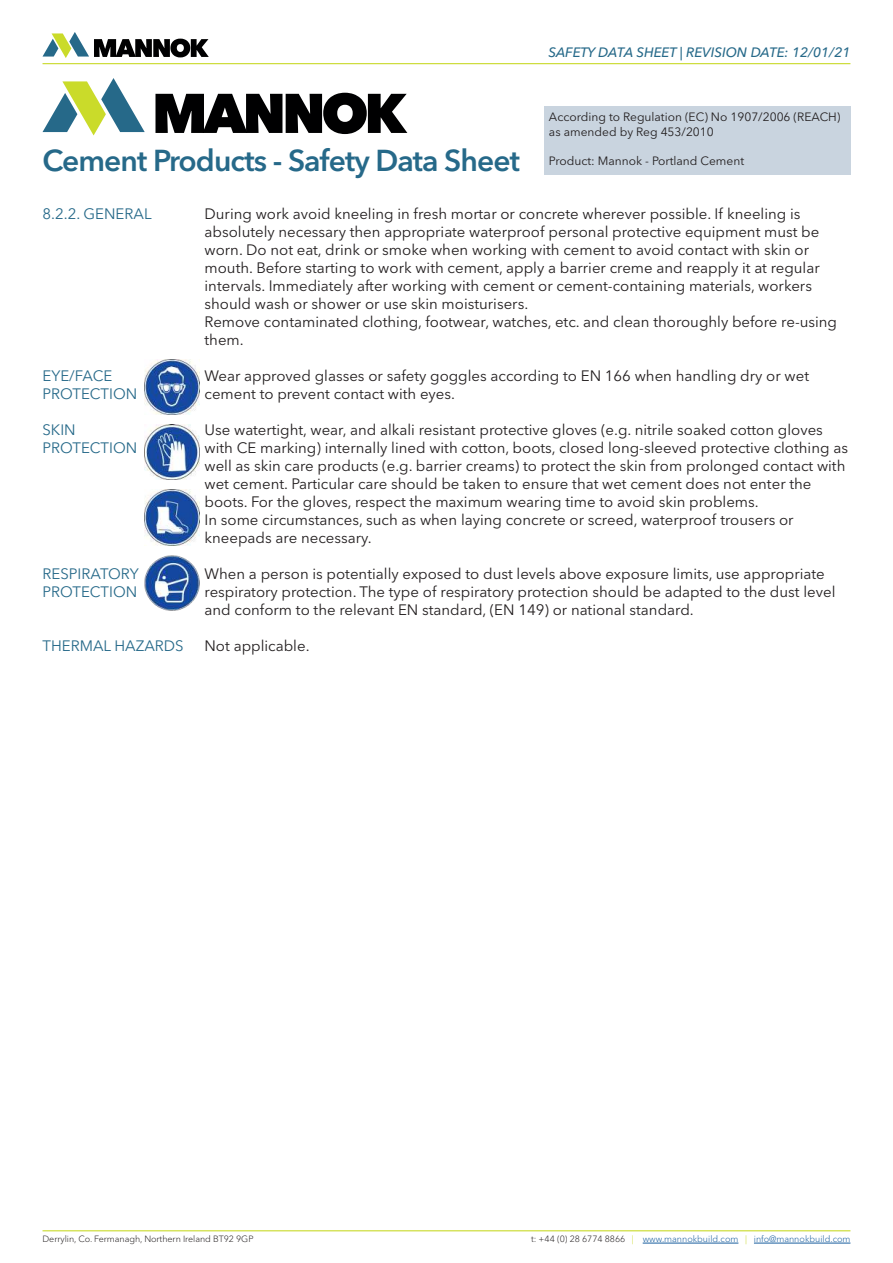
<style>
.page{position:relative;width:893px;height:1263px;background:#fff}
.page>*{position:absolute;margin:0;border:0;box-sizing:border-box;transform-origin:0 0}
.t1{font:600 30px "Avenir Next LT Pro";letter-spacing:-.03em;color:#266989}
.t2{font:15px/18px "Avenir Next LT Pro";color:#231f20}
.t3{font:15px "Avenir Next LT Pro";color:#266989}
.t4{font:italic 500 13.5px "Avenir Next LT Pro";color:#266989}
.t5{font:12px/14.4px "Avenir Next LT Pro";color:#231f20}
.t6{font:300 9px "Avenir Next LT Pro";color:#175d9e}
.t7{font:300 9px "Avenir Next LT Pro";letter-spacing:-.005em;color:#231f20}
.s1{color:#231f20}
.s2{color:#c9da2b}
</style>
<div class="page">
<hr style="left:43px;top:63px;width:807px;height:1px;background:#c9da2b">
<hr style="left:43px;top:1230px;width:807px;height:1px;background:#c9da2b">
<hr style="left:643px;top:1243px;width:95px;height:1px;background:#175d9e">
<hr style="left:754px;top:1243px;width:96px;height:1px;background:#175d9e">
<svg style="left:43px;top:32px;width:166px;height:26px"></svg>
<div style="left:544px;top:107px;width:306px;height:68px;background:#c9d4df"></div>
<svg style="left:43px;top:78px;width:102px;height:57px"></svg>
<svg style="left:155px;top:93px;width:252px;height:41px"></svg>
<img style="left:145px;top:424px;width:55px;height:56px">
<img style="left:145px;top:359px;width:55px;height:55px">
<img style="left:144px;top:556px;width:56px;height:55px">
<img style="left:145px;top:490px;width:55px;height:55px">
<h1 class="t1" style="left:43px;top:143px;width:479px">Cement Products - Safety Data Sheet</h1>
<p class="t4" style="left:548px;top:44px;width:304px">SAFETY DATA SHEET | REVISION DATE: 12/01/21</p>
<p class="t5" style="left:549px;top:110px;width:293px">According to Regulation (EC) No 1907/2006 (REACH) as amended by Reg 453/2010</p>
<p class="t5" style="left:549px;top:153px;width:197px">Product: Mannok - Portland Cement</p>
<p class="t3" style="left:43px;top:205px;width:111px">8.2.2. GENERAL</p>
<p class="t2" style="left:205px;top:205px;width:634px">During work avoid kneeling in fresh mortar or concrete wherever possible. If kneeling is absolutely necessary then appropriate waterproof personal protective equipment must be worn. Do not eat, drink or smoke when working with cement to avoid contact with skin or mouth. Before starting to work with cement, apply a barrier creme and reapply it at regular intervals. Immediately after working with cement or cement-containing materials, workers should wash or shower or use skin moisturisers.<br>Remove contaminated clothing, footwear, watches, etc. and clean thoroughly before re-using them.</p>
<p class="t3" style="left:43px;top:367px;width:71px">EYE/FACE</p>
<p class="t2" style="left:205px;top:367px;width:606px">Wear approved glasses or safety goggles according to EN 166 when handling dry or wet</p>
<p class="t3" style="left:43px;top:385px;width:96px">PROTECTION</p>
<p class="t2" style="left:205px;top:385px;width:252px">cement to prevent contact with eyes.</p>
<p class="t3" style="left:43px;top:421px;width:35px">SKIN</p>
<p class="t2" style="left:205px;top:421px;width:620px">Use watertight, wear, and alkali resistant protective gloves (e.g. nitrile soaked cotton gloves</p>
<p class="t3" style="left:43px;top:439px;width:96px">PROTECTION</p>
<p class="t2" style="left:205px;top:439px;width:645px">with CE marking) internally lined with cotton, boots, closed long-sleeved protective clothing as well as skin care products (e.g. barrier creams) to protect the skin from prolonged contact with wet cement. Particular care should be taken to ensure that wet cement does not enter the boots. For the gloves, respect the maximum wearing time to avoid skin problems.<br>In some circumstances, such as when laying concrete or screed, waterproof trousers or kneepads are necessary.</p>
<p class="t3" style="left:43px;top:565px;width:98px">RESPIRATORY</p>
<p class="t2" style="left:205px;top:565px;width:622px">When a person is potentially exposed to dust levels above exposure limits, use appropriate</p>
<p class="t3" style="left:43px;top:583px;width:96px">PROTECTION</p>
<p class="t2" style="left:205px;top:583px;width:632px">respiratory protection. The type of respiratory protection should be adapted to the dust level and conform to the relevant EN standard, (EN 149) or national standard.</p>
<p class="t3" style="left:43px;top:637px;width:143px">THERMAL HAZARDS</p>
<p class="t2" style="left:205px;top:637px;width:107px">Not applicable.</p>
<p class="t7" style="left:43px;top:1234px;width:212px">Derrylin, Co. Fermanagh, Northern Ireland BT92 9GP</p>
<p class="t6" style="left:531px;top:1234px;width:321px"><span class="s1">t: +44 (0) 28 6774 8866</span> <span class="s2">|</span> www.mannokbuild.com <span class="s2">|</span> info@mannokbuild.com</p>
</div>
